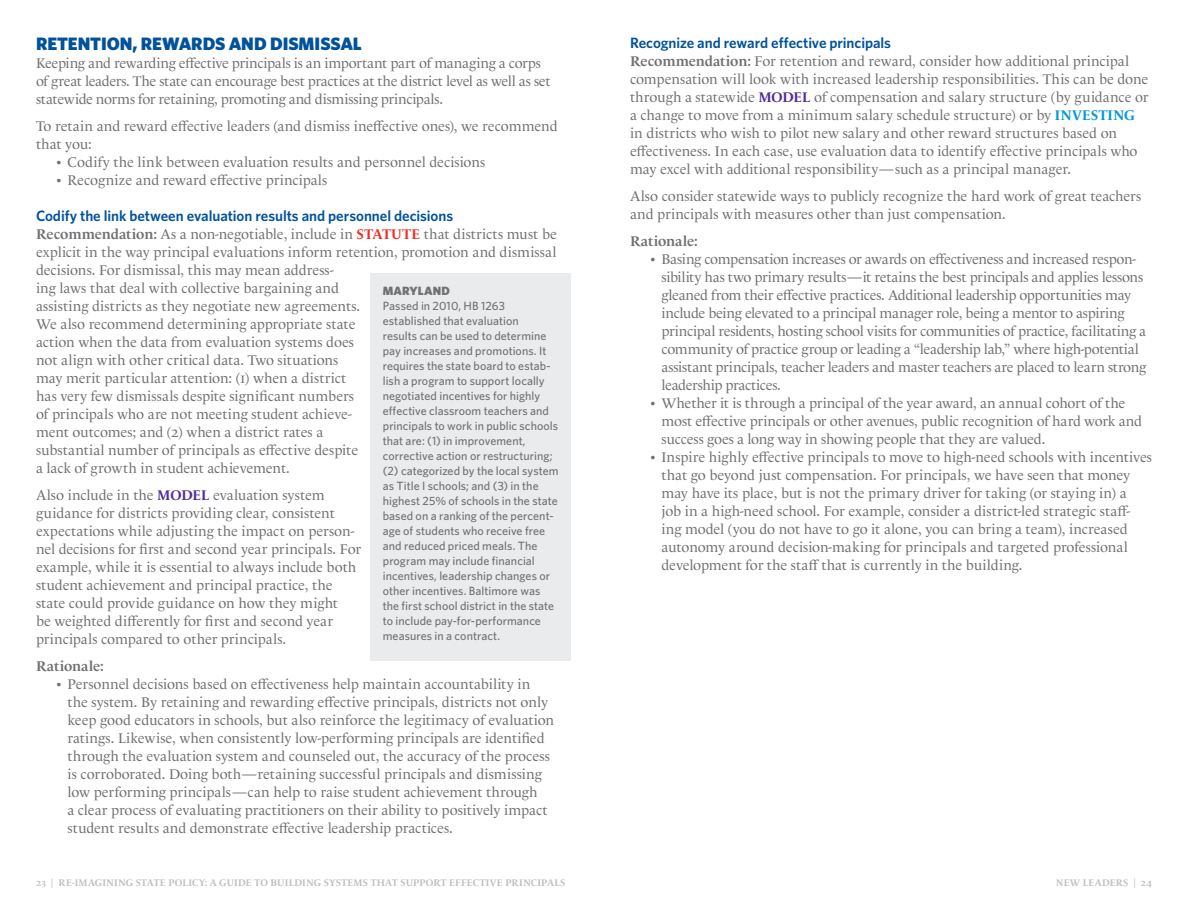
<style>
.page{position:relative;width:1188px;height:918px;background:#fff}
.page>*{position:absolute;margin:0;border:0;box-sizing:border-box;transform-origin:0 0}
.Leading_text{font:900 18px "Whitney";letter-spacing:-.005em;color:#01529a}
.Subheads{font:600 15px "Whitney";letter-spacing:-.005em;color:#01529a}
.Bulleted_list{font:14.25px/18px "Le Monde Livre Classic Std";color:#717074}
.Rationale{font:700 14.25px "Le Monde Livre Classic Std";letter-spacing:.005em;color:#717074}
.sidebar_copy{font:500 12px/15px "Whitney";letter-spacing:.005em;color:#717074}
.sidebar_header{font:900 12px "Whitney";letter-spacing:.01em;color:#717074}
.t1{font:700 9.75px "Le Monde Livre Classic Std";letter-spacing:.01em;color:#bebfc2}
.s1{font-weight:700}
.s2{font-weight:700;color:#ee2e22}
.s3{font-weight:700;color:#502e92}
.s4{font-weight:700;color:#0696d7}
</style>
<div class="page">
<div style="left:371px;top:274px;width:200px;height:387px;background:#eaebec"></div>
<p class="Leading_text" style="left:36px;top:32px;width:327px">RETENTION, REWARDS AND DISMISSAL</p>
<p class="Bulleted_list" style="left:36px;top:55px;width:516px">Keeping and rewarding effective principals is an important part of managing a corps of great leaders. The state can encourage best practices at the district level as well as set statewide norms for retaining, promoting and dismissing principals.</p>
<p class="Bulleted_list" style="left:36px;top:118px;width:523px">To retain and reward effective leaders (and dismiss ineffective ones), we recommend that you:</p>
<p class="Bulleted_list" style="left:57px;top:154px;width:430px">• Codify the link between evaluation results and personnel decisions</p>
<p class="Bulleted_list" style="left:57px;top:172px;width:272px">• Recognize and reward effective principals</p>
<p class="Subheads" style="left:36px;top:206px;width:419px">Codify the link between evaluation results and personnel decisions</p>
<p class="Bulleted_list" style="left:36px;top:226px;width:522px"><span class="s1">Recommendation:</span> As a non-negotiable, include in <span class="s2">STATUTE</span> that districts must be explicit in the way principal evaluations inform retention, promotion and dismissal decisions. For dismissal, this may mean address-<br>ing laws that deal with collective bargaining and<br>assisting districts as they negotiate new agreements.<br>We also recommend determining appropriate state<br>action when the data from evaluation systems does<br>not align with other critical data. Two situations<br>may merit particular attention: (1) when a district<br>has very few dismissals despite significant numbers<br>of principals who are not meeting student achieve-<br>ment outcomes; and (2) when a district rates a<br>substantial number of principals as effective despite<br>a lack of growth in student achievement.</p>
<p class="Bulleted_list" style="left:36px;top:487px;width:327px">Also include in the <span class="s3">MODEL</span> evaluation system guidance for districts providing clear, consistent expectations while adjusting the impact on person&shy;nel decisions for first and second year principals. For example, while it is essential to always include both student achievement and principal practice, the state could provide guidance on how they might<br>be weighted differently for first and second year principals compared to other principals.</p>
<p class="Rationale" style="left:36px;top:658px;width:69px">Rationale:</p>
<p class="Bulleted_list" style="left:68px;top:676px;width:488px;text-indent:-10px">• Personnel decisions based on effectiveness help maintain accountability in the system. By retaining and rewarding effective principals, districts not only keep good educators in schools, but also reinforce the legitimacy of evaluation ratings. Likewise, when consistently low-performing principals are identified through the evaluation system and counseled out, the accuracy of the process is corroborated. Doing both—retaining successful principals and dismissing low performing principals—can help to raise student achievement through<br>a clear process of evaluating practitioners on their ability to positively impact student results and demonstrate effective leadership practices.</p>
<p class="sidebar_header" style="left:383px;top:283px;width:69px">MARYLAND</p>
<p class="sidebar_copy" style="left:383px;top:298px;width:177px">Passed in 2010, HB 1263 established that evaluation<br>results can be used to determine pay increases and promotions. It requires the state board to estab&shy;lish a program to support locally negotiated incentives for highly effective classroom teachers and principals to work in public schools that are: (1) in improvement, corrective action or restructuring; (2) categorized by the local system as Title I schools; and (3) in the highest 25% of schools in the state based on a ranking of the percent&shy;age of students who receive free and reduced priced meals. The program may include financial incentives, leadership changes or other incentives. Baltimore was the first school district in the state to include pay-for-performance measures in a contract.</p>
<p class="Subheads" style="left:630px;top:33px;width:263px">Recognize and reward effective principals</p>
<p class="Bulleted_list" style="left:630px;top:52px;width:520px"><span class="s1">Recommendation:</span> For retention and reward, consider how additional principal compensation will look with increased leadership responsibilities. This can be done through a statewide <span class="s3">MODEL</span> of compensation and salary structure (by guidance or a change to move from a minimum salary schedule structure) or by <span class="s4">INVESTING </span>in districts who wish to pilot new salary and other reward structures based on effectiveness. In each case, use evaluation data to identify effective principals who may excel with additional responsibility—such as a principal manager.</p>
<p class="Bulleted_list" style="left:630px;top:187px;width:513px">Also consider statewide ways to publicly recognize the hard work of great teachers and principals with measures other than just compensation.</p>
<p class="Rationale" style="left:630px;top:233px;width:69px">Rationale:</p>
<p class="Bulleted_list" style="left:662px;top:250px;width:486px;text-indent:-10px">• Basing compensation increases or awards on effectiveness and increased respon&shy;sibility has two primary results—it retains the best principals and applies lessons gleaned from their effective practices. Additional leadership opportunities may include being elevated to a principal manager role, being a mentor to aspiring principal residents, hosting school visits for communities of practice, facilitating a community of practice group or leading a “leadership lab,” where high-potential assistant principals, teacher leaders and master teachers are placed to learn strong leadership practices.</p>
<p class="Bulleted_list" style="left:662px;top:394px;width:482px;text-indent:-10px">• Whether it is through a principal of the year award, an annual cohort of the most effective principals or other avenues, public recognition of hard work and success goes a long way in showing people that they are valued.</p>
<p class="Bulleted_list" style="left:662px;top:448px;width:492px;text-indent:-10px">• Inspire highly effective principals to move to high-need schools with incentives that go beyond just compensation. For principals, we have seen that money may have its place, but is not the primary driver for taking (or staying in) a<br>job in a high-need school. For example, consider a district-led strategic staff&shy;ing model (you do not have to go it alone, you can bring a team), increased autonomy around decision-making for principals and targeted professional development for the staff that is currently in the building.</p>
<p class="t1" style="left:36px;top:877px;width:531px">23 | RE-IMAGINING STATE POLICY: A GUIDE TO BUILDING SYSTEMS THAT SUPPORT EFFECTIVE PRINCIPALS</p>
<p class="t1" style="left:1056px;top:877px;width:98px">NEW LEADERS | 24</p>
</div>
